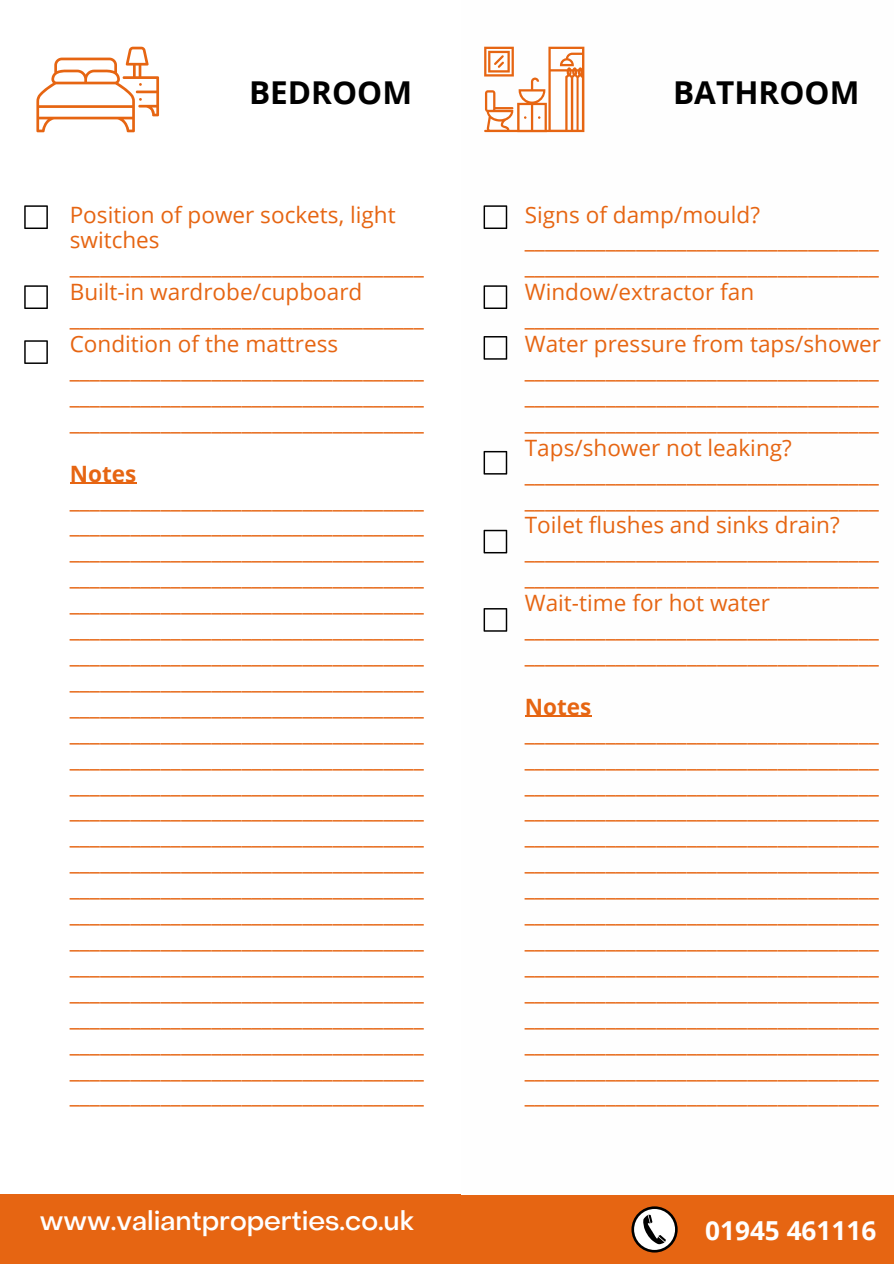
<style>
.page{position:relative;width:894px;height:1264px;background:#fff}
.page>*{position:absolute;margin:0;border:0;box-sizing:border-box;transform-origin:0 0}
.t1{font:700 31.5px "Open Sans";color:#000}
.t2{font:500 26.85px "Object Sans";color:#fff}
.t3{font:700 26.1px "Open Sans";color:#fff}
.t4{font:22.5px/26px "Open Sans";color:#e66512}
.t5{font:700 22.5px "Open Sans";color:#e66512}
</style>
<div class="page">
<div style="left:0;top:1194px;width:893px;height:69px;background:#e66512"></div>
<svg style="left:24px;top:205px;width:24px;height:24px"></svg>
<svg style="left:24px;top:285px;width:24px;height:24px"></svg>
<svg style="left:24px;top:340px;width:24px;height:24px"></svg>
<svg style="left:36px;top:47px;width:123px;height:85px"></svg>
<svg style="left:484px;top:47px;width:100px;height:85px"></svg>
<svg style="left:483px;top:205px;width:24px;height:24px"></svg>
<svg style="left:483px;top:285px;width:24px;height:24px"></svg>
<svg style="left:483px;top:336px;width:24px;height:24px"></svg>
<svg style="left:483px;top:451px;width:24px;height:23px"></svg>
<svg style="left:483px;top:530px;width:24px;height:23px"></svg>
<svg style="left:483px;top:608px;width:24px;height:23px"></svg>
<hr style="left:70px;top:482px;width:66px;height:2px;background:#e66512">
<hr style="left:524px;top:716px;width:67px;height:1px;background:#e66512">
<svg style="left:631px;top:1206px;width:46px;height:46px"></svg>
<div style="left:634px;top:1208px;width:40px;height:41px;background:#fff;border-radius:50%"></div>
<svg style="left:643px;top:1214px;width:22px;height:30px"></svg>
<p class="t1" style="left:249px;top:70px;width:164px">BEDROOM</p>
<p class="t4" style="left:70px;top:201px;width:327px">Position of power sockets, light switches</p>
<p class="t4" style="left:70px;top:252px;width:355px">___________________________________</p>
<p class="t4" style="left:70px;top:278px;width:294px">Built-in wardrobe/cupboard</p>
<p class="t4" style="left:70px;top:304px;width:355px">___________________________________</p>
<p class="t4" style="left:70px;top:330px;width:270px">Condition of the mattress</p>
<p class="t4" style="left:70px;top:356px;width:355px">___________________________________</p>
<p class="t4" style="left:70px;top:382px;width:355px">___________________________________</p>
<p class="t4" style="left:70px;top:408px;width:355px">___________________________________</p>
<p class="t5" style="left:70px;top:457px;width:68px">Notes</p>
<p class="t4" style="left:70px;top:486px;width:355px">___________________________________</p>
<p class="t4" style="left:70px;top:511px;width:355px">___________________________________</p>
<p class="t4" style="left:70px;top:537px;width:355px">___________________________________</p>
<p class="t4" style="left:70px;top:563px;width:355px">___________________________________</p>
<p class="t4" style="left:70px;top:589px;width:355px">___________________________________</p>
<p class="t4" style="left:70px;top:615px;width:355px">___________________________________</p>
<p class="t4" style="left:70px;top:641px;width:355px">___________________________________</p>
<p class="t4" style="left:70px;top:667px;width:355px">___________________________________</p>
<p class="t4" style="left:70px;top:693px;width:355px">___________________________________</p>
<p class="t4" style="left:70px;top:719px;width:355px">___________________________________</p>
<p class="t4" style="left:70px;top:745px;width:355px">___________________________________</p>
<p class="t4" style="left:70px;top:770px;width:355px">___________________________________</p>
<p class="t4" style="left:70px;top:796px;width:355px">___________________________________</p>
<p class="t4" style="left:70px;top:822px;width:355px">___________________________________</p>
<p class="t4" style="left:70px;top:848px;width:355px">___________________________________</p>
<p class="t4" style="left:70px;top:874px;width:355px">___________________________________</p>
<p class="t4" style="left:70px;top:900px;width:355px">___________________________________</p>
<p class="t4" style="left:70px;top:926px;width:355px">___________________________________</p>
<p class="t4" style="left:70px;top:952px;width:355px">___________________________________</p>
<p class="t4" style="left:70px;top:978px;width:355px">___________________________________</p>
<p class="t4" style="left:70px;top:1003px;width:355px">___________________________________</p>
<p class="t4" style="left:70px;top:1029px;width:355px">___________________________________</p>
<p class="t4" style="left:70px;top:1055px;width:355px">___________________________________</p>
<p class="t4" style="left:70px;top:1081px;width:355px">___________________________________</p>
<p class="t1" style="left:673px;top:70px;width:188px">BATHROOM</p>
<p class="t4" style="left:524px;top:201px;width:236px">Signs of damp/mould?</p>
<p class="t4" style="left:524px;top:227px;width:355px">___________________________________</p>
<p class="t4" style="left:524px;top:252px;width:355px">___________________________________</p>
<p class="t4" style="left:524px;top:278px;width:231px">Window/extractor fan</p>
<p class="t4" style="left:524px;top:304px;width:358px">___________________________________<br>Water pressure from taps/shower</p>
<p class="t4" style="left:524px;top:356px;width:355px">___________________________________</p>
<p class="t4" style="left:524px;top:382px;width:355px">___________________________________</p>
<p class="t4" style="left:524px;top:408px;width:355px">___________________________________<br>Taps/shower not leaking?</p>
<p class="t4" style="left:524px;top:460px;width:355px">___________________________________</p>
<p class="t4" style="left:524px;top:486px;width:355px">___________________________________<br>Toilet flushes and sinks drain?</p>
<p class="t4" style="left:524px;top:537px;width:355px">___________________________________</p>
<p class="t4" style="left:524px;top:563px;width:355px">___________________________________<br>Wait-time for hot water</p>
<p class="t4" style="left:524px;top:615px;width:355px">___________________________________</p>
<p class="t4" style="left:524px;top:641px;width:355px">___________________________________</p>
<p class="t5" style="left:524px;top:690px;width:68px">Notes</p>
<p class="t4" style="left:524px;top:719px;width:355px">___________________________________</p>
<p class="t4" style="left:524px;top:745px;width:355px">___________________________________</p>
<p class="t4" style="left:524px;top:770px;width:355px">___________________________________</p>
<p class="t4" style="left:524px;top:796px;width:355px">___________________________________</p>
<p class="t4" style="left:524px;top:822px;width:355px">___________________________________</p>
<p class="t4" style="left:524px;top:848px;width:355px">___________________________________</p>
<p class="t4" style="left:524px;top:874px;width:355px">___________________________________</p>
<p class="t4" style="left:524px;top:900px;width:355px">___________________________________</p>
<p class="t4" style="left:524px;top:926px;width:355px">___________________________________</p>
<p class="t4" style="left:524px;top:952px;width:355px">___________________________________</p>
<p class="t4" style="left:524px;top:978px;width:355px">___________________________________</p>
<p class="t4" style="left:524px;top:1003px;width:355px">___________________________________</p>
<p class="t4" style="left:524px;top:1029px;width:355px">___________________________________</p>
<p class="t4" style="left:524px;top:1055px;width:355px">___________________________________</p>
<p class="t4" style="left:524px;top:1081px;width:355px">___________________________________</p>
<p class="t2" style="left:40px;top:1210px;width:375px">www.valiantproperties.co.uk</p>
<p class="t3" style="left:705px;top:1211px;width:172px">01945 461116</p>
</div>
